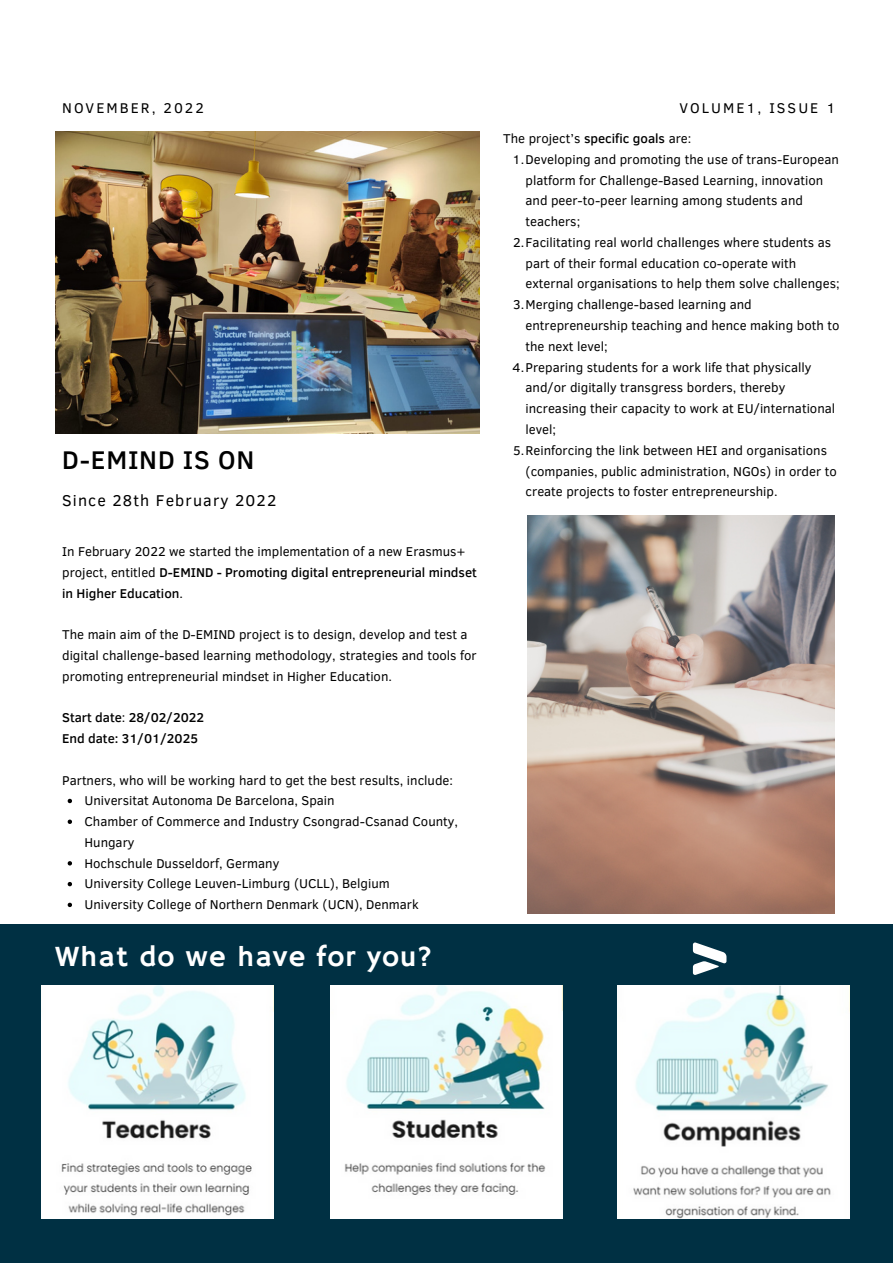
<style>
.page{position:relative;width:893px;height:1264px;background:#fff}
.page>*{position:absolute;margin:0;border:0;box-sizing:border-box;transform-origin:0 0}
.t1{font:29.1px "Hammersmith One";letter-spacing:.03em;color:#fff}
.t2{font:500 26.25px "Clear Sans";letter-spacing:.03em;color:#000}
.t3{font:16.05px "Clear Sans";letter-spacing:.07em;color:#000}
.t4{font:14.4px "Clear Sans";letter-spacing:.14em;color:#000}
.t5{font:13.05px/20.7px "Clear Sans";color:#000}
.t6{font:500 13.05px/20.7px "Clear Sans";color:#000}
.s1{font-weight:500}
.s2{font-weight:400}
</style>
<div class="page">
<img style="left:55px;top:131px;width:424px;height:303px">
<img style="left:528px;top:515px;width:306px;height:398px">
<div style="left:0;top:924px;width:892px;height:338px;background:#003043"></div>
<svg style="left:692px;top:942px;width:34px;height:32px"></svg>
<img style="left:330px;top:985px;width:233px;height:233px">
<img style="left:617px;top:985px;width:232px;height:233px">
<img style="left:41px;top:985px;width:233px;height:233px">
<svg style="left:68px;top:798px;width:4px;height:5px"></svg>
<svg style="left:68px;top:819px;width:4px;height:5px"></svg>
<svg style="left:68px;top:861px;width:4px;height:4px"></svg>
<svg style="left:68px;top:882px;width:4px;height:4px"></svg>
<svg style="left:68px;top:902px;width:4px;height:5px"></svg>
<p class="t4" style="left:62px;top:98px;width:143px">NOVEMBER, 2022</p>
<p class="t4" style="left:679px;top:98px;width:157px">VOLUME1, ISSUE 1</p>
<h2 class="t2" style="left:62px;top:441px;width:194px">D-EMIND IS ON</h2>
<p class="t3" style="left:62px;top:488px;width:216px">Since 28th February 2022</p>
<p class="t5" style="left:62px;top:540px;width:416px">In February 2022 we started the implementation of a new Erasmus+ project, entitled <span class="s1">D-EMIND - Promoting digital entrepreneurial mindset in Higher Education</span>.</p>
<p class="t5" style="left:62px;top:623px;width:416px">The main aim of the D-EMIND project is to design, develop and test a digital challenge-based learning methodology, strategies and tools for promoting entrepreneurial mindset in Higher Education.</p>
<p class="t6" style="left:62px;top:706px;width:143px">Start date<span class="s2">:</span> 28/02/2022<br>End date: 31/01/2025</p>
<p class="t5" style="left:62px;top:769px;width:392px">Partners, who will be working hard to get the best results, include:</p>
<p class="t5" style="left:84px;top:789px;width:375px">Universitat Autonoma De Barcelona, Spain<br>Chamber of Commerce and Industry Csongrad-Csanad County, Hungary<br>Hochschule Dusseldorf, Germany<br>University College Leuven-Limburg (UCLL), Belgium<br>University College of Northern Denmark (UCN), Denmark</p>
<h1 class="t1" style="left:55px;top:940px;width:379px">What do we have for you?</h1>
<p class="t5" style="left:503px;top:127px;width:190px">The project’s <span class="s1">specific goals</span> are:</p>
<p class="t5" style="left:512px;top:148px;width:328px">1.Developing and promoting the use of trans-European</p>
<p class="t5" style="left:525px;top:169px;width:299px">platform for Challenge-Based Learning, innovation</p>
<p class="t5" style="left:525px;top:190px;width:279px">and peer-to-peer learning among students and</p>
<p class="t5" style="left:525px;top:210px;width:56px">teachers;</p>
<p class="t5" style="left:513px;top:231px;width:319px">2.Facilitating real world challenges where students as</p>
<p class="t5" style="left:525px;top:252px;width:272px">part of their formal education co-operate with</p>
<p class="t5" style="left:525px;top:273px;width:315px">external organisations to help them solve challenges;</p>
<p class="t5" style="left:513px;top:293px;width:240px">3.Merging challenge-based learning and</p>
<p class="t5" style="left:525px;top:314px;width:315px">entrepreneurship teaching and hence making both to</p>
<p class="t5" style="left:525px;top:335px;width:84px">the next level;</p>
<p class="t5" style="left:512px;top:356px;width:300px">4.Preparing students for a work life that physically</p>
<p class="t5" style="left:525px;top:377px;width:261px">and/or digitally transgress borders, thereby</p>
<p class="t5" style="left:525px;top:397px;width:311px">increasing their capacity to work at EU/international</p>
<p class="t5" style="left:525px;top:418px;width:32px">level;</p>
<p class="t5" style="left:513px;top:439px;width:315px">5.Reinforcing the link between HEI and organisations</p>
<p class="t5" style="left:525px;top:460px;width:313px">(companies, public administration, NGOs) in order to</p>
<p class="t5" style="left:525px;top:480px;width:253px">create projects to foster entrepreneurship.</p>
</div>
